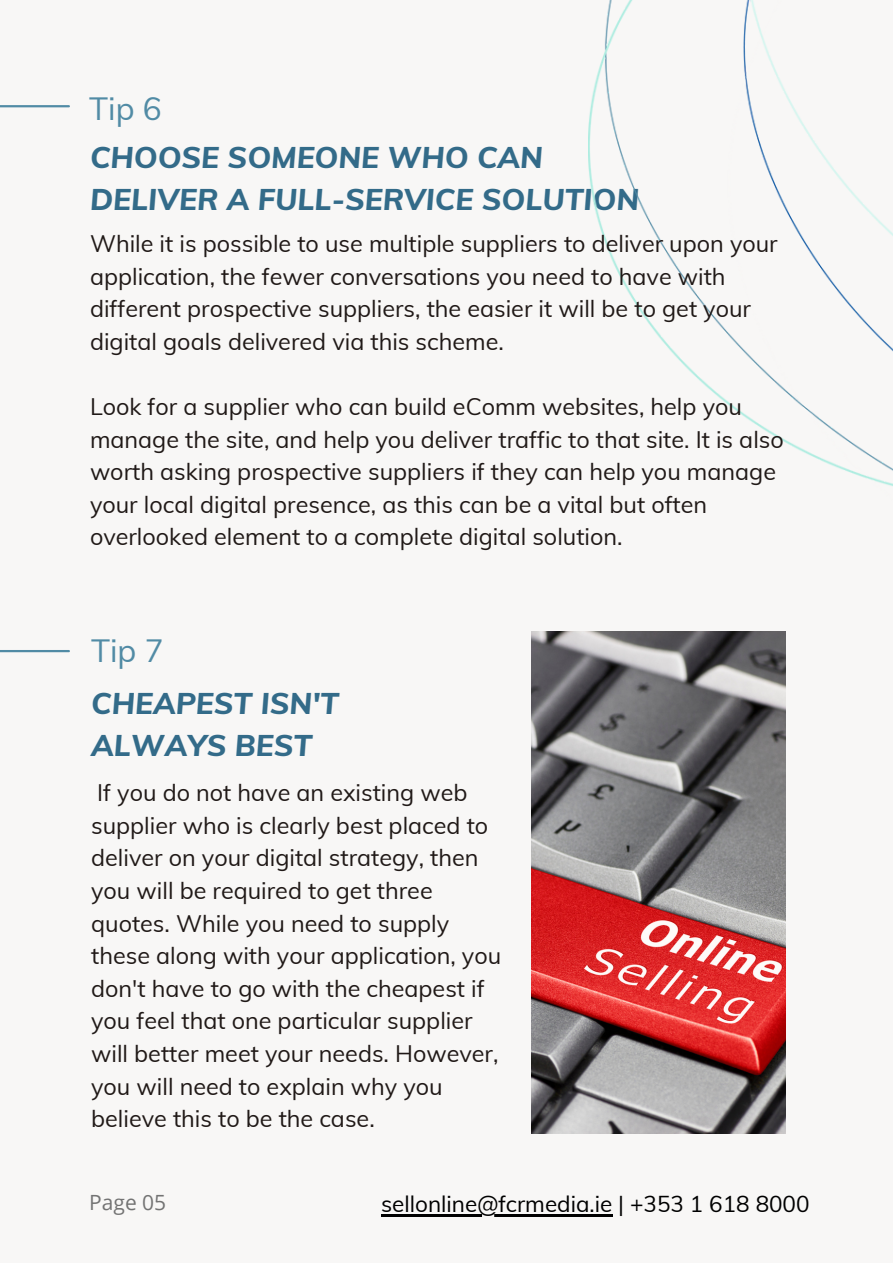
<style>
.page{position:relative;width:893px;height:1264px;background:#fff}
.page>*{position:absolute;margin:0;border:0;box-sizing:border-box;transform-origin:0 0}
.t1{font:31.5px "Muli";color:#518ba5}
.t2{font:italic 800 30px/41.5px "Muli";color:#336b89}
.t3{font:23.4px/32.5px "Muli";color:#201917}
.t4{font:22.5px "Muli";color:#000}
.t5{font:21px "Open Sans";color:#737373}
</style>
<div class="page">
<div style="left:0;top:0;width:892px;height:1262px;background:#f8f7f6"></div>
<img style="left:531px;top:631px;width:254px;height:502px">
<hr style="left:0;top:105px;width:69px;height:2px;background:#518ba5">
<img style="left:588px;top:0;width:304px;height:486px">
<hr style="left:381px;top:1214px;width:231px;height:2px;background:#000">
<hr style="left:0;top:650px;width:69px;height:2px;background:#518ba5">
<h1 class="t1" style="left:89px;top:88px;width:74px">Tip 6</h1>
<p class="t2" style="left:90px;top:136px;width:550px">CHOOSE SOMEONE WHO CAN<br>DELIVER A FULL-SERVICE SOLUTION</p>
<p class="t3" style="left:90px;top:227px;width:689px">While it is possible to use multiple suppliers to deliver upon your application, the fewer conversations you need to have with different prospective suppliers, the easier it will be to get your digital goals delivered via this scheme.</p>
<p class="t3" style="left:90px;top:390px;width:695px">Look for a supplier who can build eComm websites, help you manage the site, and help you deliver traffic to that site. It is also worth asking prospective suppliers if they can help you manage your local digital presence, as this can be a vital but often overlooked element to a complete digital solution.</p>
<h1 class="t1" style="left:91px;top:630px;width:74px">Tip 7</h1>
<p class="t2" style="left:91px;top:682px;width:249px">CHEAPEST ISN'T<br>ALWAYS BEST</p>
<p class="t3" style="left:91px;top:776px;width:411px">If you do not have an existing web supplier who is clearly best placed to deliver on your digital strategy, then you will be required to get three quotes. While you need to supply these along with your application, you don't have to go with the cheapest if you feel that one particular supplier will better meet your needs. However, you will need to explain why you believe this to be the case.</p>
<p class="t5" style="left:89px;top:1187px;width:78px">Page 05</p>
<p class="t4" style="left:381px;top:1189px;width:430px">sellonline@fcrmedia.ie | +353 1 618 8000</p>
</div>
